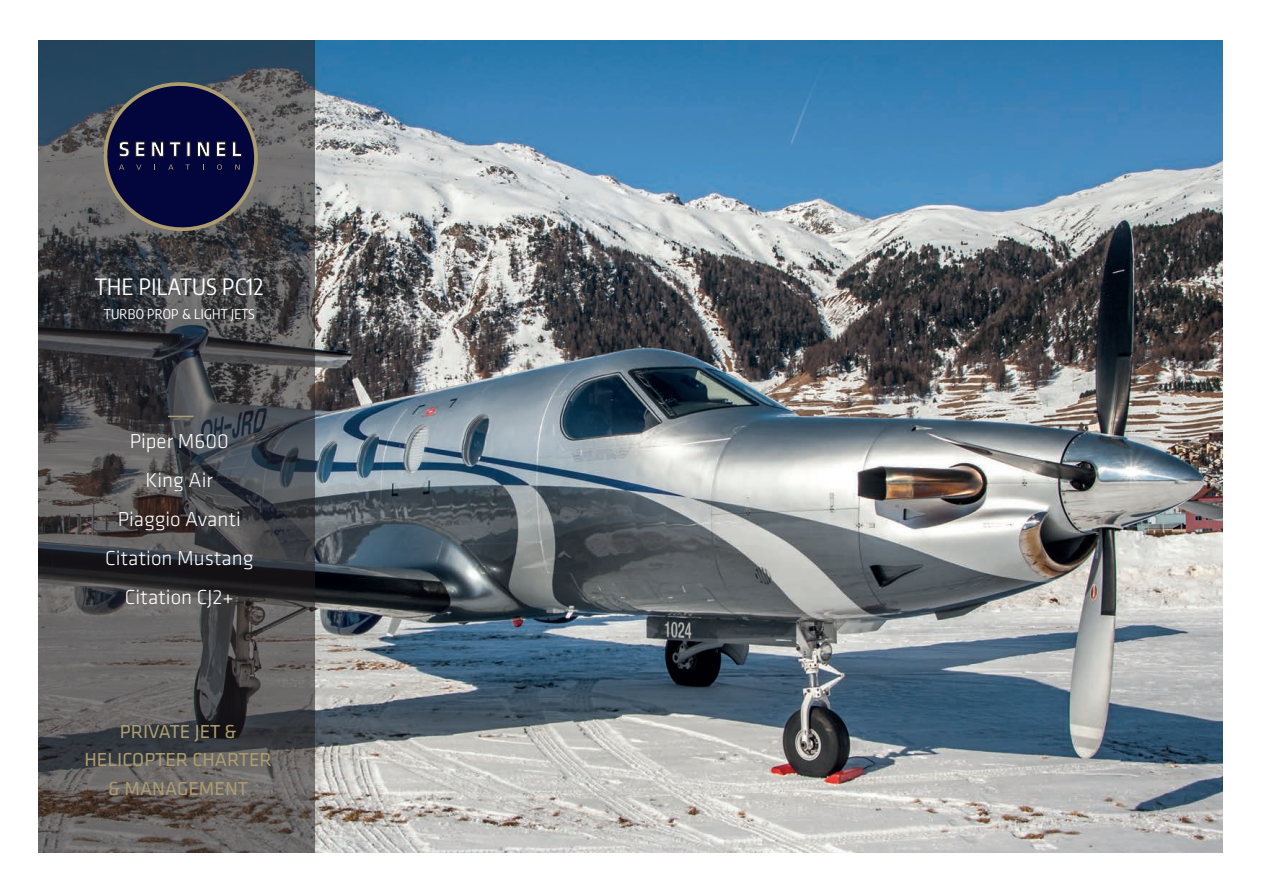
<style>
.page{position:relative;width:1263px;height:893px;background:#fff}
.page>*{position:absolute;margin:0;border:0;box-sizing:border-box;transform-origin:0 0}
.t1{font:22.5px "Encode Sans Condensed";letter-spacing:.02em;color:#fff}
.t2{font:300 21px/39px "Klavika";color:#fff;text-align:center}
.t3{font:19.5px/28.5px "Klavika";color:#ad9d6e;text-align:center}
.t4{font:13.5px "Encode Sans Condensed";letter-spacing:.02em;color:#fff}
</style>
<div class="page">
<img style="left:315px;top:40px;width:907px;height:813px">
<svg style="left:38px;top:40px;width:277px;height:813px;background:#4b4c50"></svg>
<svg style="left:104px;top:82px;width:154px;height:149px;background:#26294b"></svg>
<svg style="left:168px;top:416px;width:25px;height:1px"></svg>
<p class="t1" style="left:95px;top:271px;width:170px">THE PILATUS PC12</p>
<p class="t4" style="left:104px;top:305px;width:152px">TURBO PROP &amp; LIGHT JETS</p>
<p class="t2" style="left:105px;top:422px;width:150px">Piper M600<br>King Air<br>Piaggio Avanti<br>Citation Mustang<br>Citation CJ2+</p>
<p class="t3" style="left:85px;top:717px;width:189px">PRIVATE JET &amp;<br>HELICOPTER CHARTER &amp; MANAGEMENT</p>
</div>
